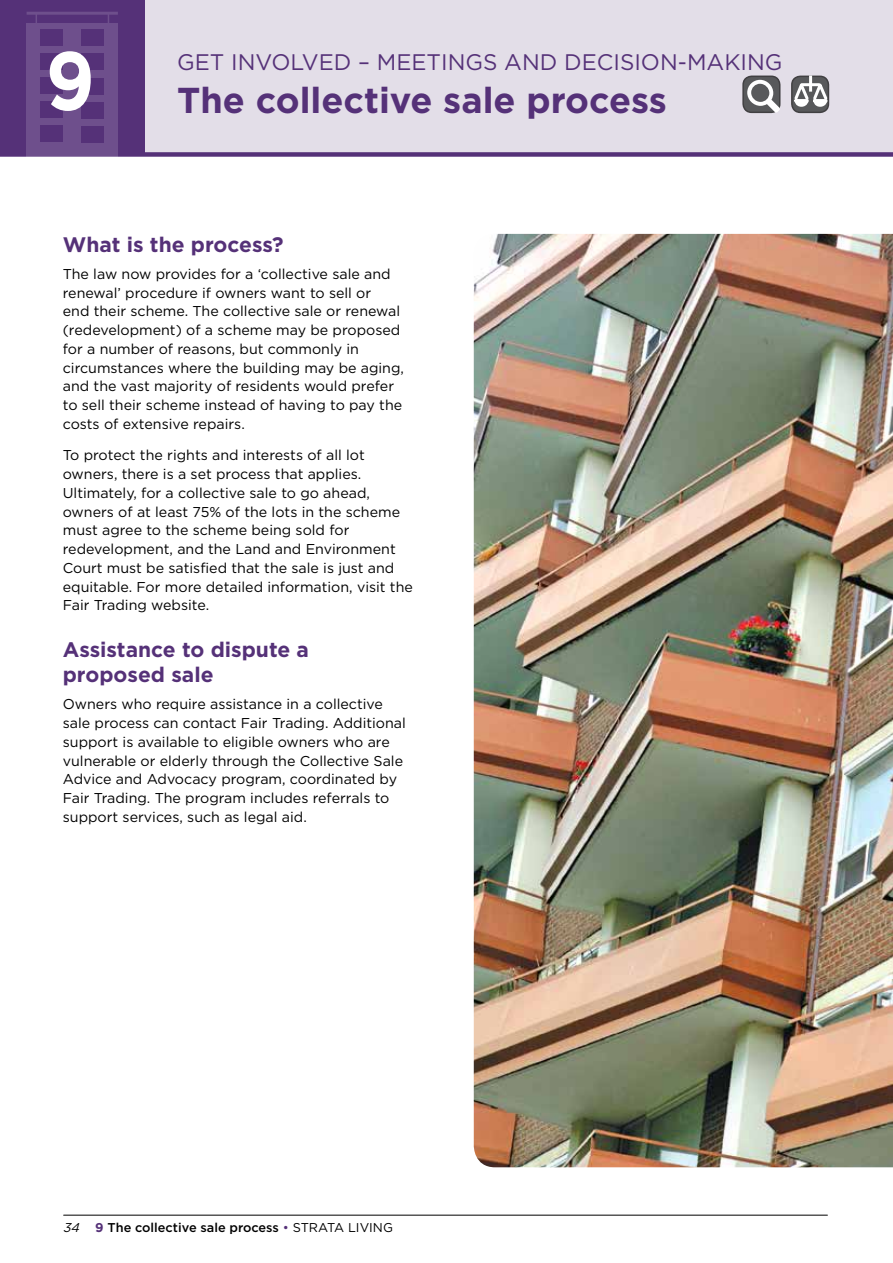
<style>
.page{position:relative;width:893px;height:1263px;background:#fff}
.page>*{position:absolute;margin:0;border:0;box-sizing:border-box;transform-origin:0 0}
.t1{font:700 82.5px "Gotham HTF";color:#fff;scale:.9 1}
.t2{font:700 36px "Gotham HTF";color:#553178}
.t3{font:22.5px "Gotham HTF";color:#553178}
.t4{font:700 21px/25.2px "Gotham HTF";color:#553178}
.t5{font:14.25px/18.8px "Gotham HTF";color:#000}
.t6{font:500 12.75px "Gotham HTF";color:#000}
.s1{font-weight:400;font-style:italic}
.s2{font-weight:700;color:#553178}
.s3{font-weight:400;color:#553178}
.s4{font-weight:400}
</style>
<div class="page">
<hr style="left:64px;top:1215px;width:763px;height:1px;background:#000">
<div style="left:0;top:0;width:893px;height:154px;background:#e3dee8"></div>
<div style="left:0;top:152px;width:893px;height:5px;background:#553178"></div>
<div style="left:0;top:0;width:145px;height:154px;background:#553178"></div>
<hr style="left:892px;top:0;width:1px;height:154px;background:#41ad49">
<img style="left:474px;top:234px;width:419px;height:933px">
<div style="left:743px;top:76px;width:37px;height:36px;background:#58595b;border-radius:9px"></div>
<div style="left:742px;top:76px;width:38px;height:37px;border:2px solid #414042;border-radius:9px"></div>
<svg style="left:747px;top:80px;width:33px;height:33px"></svg>
<div style="left:792px;top:76px;width:36px;height:36px;background:#58595b;border-radius:9px"></div>
<div style="left:791px;top:76px;width:38px;height:37px;border:2px solid #414042;border-radius:9px"></div>
<svg style="left:792px;top:77px;width:38px;height:31px"></svg>
<div style="left:26px;top:23px;width:92px;height:134px;background:#6e4f8c"></div>
<hr style="left:27px;top:12px;width:91px;height:3px;background:#fff">
<div style="left:41px;top:29px;width:22px;height:17px;background:#553178"></div>
<div style="left:82px;top:29px;width:22px;height:17px;background:#553178"></div>
<div style="left:41px;top:53px;width:22px;height:17px;background:#553178"></div>
<div style="left:82px;top:53px;width:22px;height:17px;background:#553178"></div>
<div style="left:41px;top:77px;width:22px;height:17px;background:#553178"></div>
<div style="left:82px;top:78px;width:22px;height:16px;background:#553178"></div>
<div style="left:41px;top:101px;width:22px;height:17px;background:#553178"></div>
<div style="left:82px;top:102px;width:22px;height:17px;background:#553178"></div>
<div style="left:41px;top:125px;width:22px;height:17px;background:#553178"></div>
<div style="left:82px;top:126px;width:22px;height:17px;background:#553178"></div>
<h1 class="t1" style="left:46px;top:33px;width:56px">9</h1>
<h3 class="t3" style="left:177px;top:49px;width:607px">GET I NVOLVED – MEETI NGS AND DECISION-MAKI NG</h3>
<h2 class="t2" style="left:177px;top:79px;width:491px">The collective sale process</h2>
<h3 class="t4" style="left:63px;top:231px;width:222px">What is the process?</h3>
<p class="t5" style="left:63px;top:264px;width:343px">The law now provides for a ‘collective sale and renewal’ procedure if owners want to sell or<br>end their scheme. The collective sale or renewal (redevelopment) of a scheme may be proposed for a number of reasons, but commonly in circumstances where the building may be aging, and the vast majority of residents would prefer to sell their scheme instead of having to pay the costs of extensive repairs.</p>
<p class="t5" style="left:63px;top:446px;width:352px">To protect the rights and interests of all lot owners, there is a set process that applies.<br>Ultimately, for a collective sale to go ahead, owners of at least 75% of the lots in the scheme must agree to the scheme being sold for redevelopment, and the Land and Environment Court must be satisfied that the sale is just and equitable. For more detailed information, visit the Fair Trading website.</p>
<h3 class="t4" style="left:63px;top:636px;width:248px">Assistance to dispute a proposed sale</h3>
<p class="t5" style="left:63px;top:695px;width:345px">Owners who require assistance in a collective sale process can contact Fair Trading. Additional support is available to eligible owners who are vulnerable or elderly through the Collective Sale Advice and Advocacy program, coordinated by Fair Trading. The program includes referrals to support services, such as legal aid.</p>
<p class="t6" style="left:63px;top:1221px;width:332px"><span class="s1">34</span> <span class="s2">9</span> The collective sale process <span class="s3">•</span> <span class="s4">STRATA LI VI NG</span></p>
</div>
